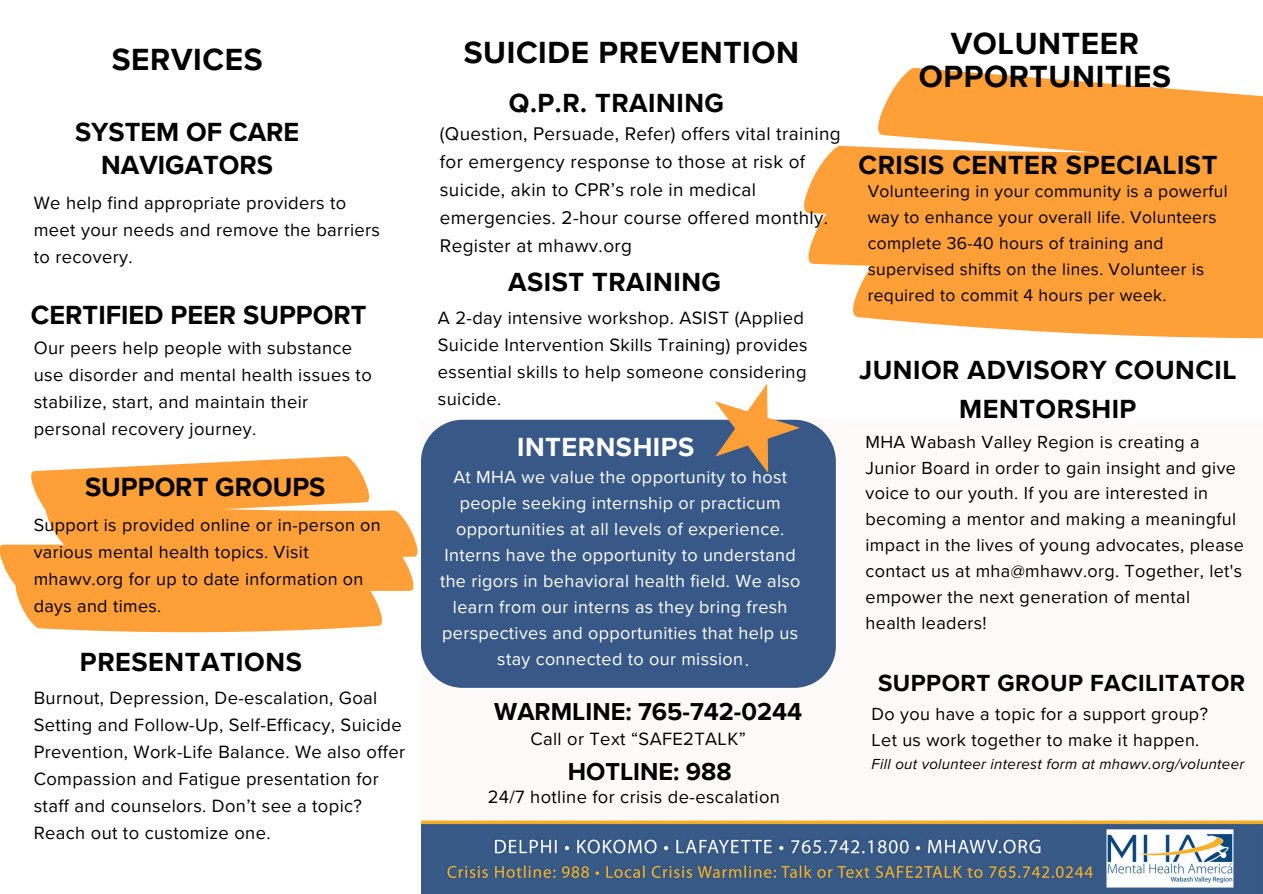
<style>
.page{position:relative;width:1263px;height:894px;background:#fff}
.page>*{position:absolute;margin:0;border:0;box-sizing:border-box;transform-origin:0 0}
.t1{font:700 31.5px/33.8px "Proxima Nova";letter-spacing:.02em;color:#000;text-align:center}
.t2{font:700 27px/39.3px "Proxima Nova";letter-spacing:.02em;color:#000;text-align:center}
.t3{font:700 27px/32.7px "Proxima Nova";color:#000;text-align:center}
.t4{font:700 27px "Proxima Nova";letter-spacing:.02em;color:#fff}
.t5{font:700 25.2px "Proxima Nova";color:#000}
.t6{font:700 24px "Proxima Nova";letter-spacing:.02em;color:#000}
.t7{font:18.9px/28.2px "Proxima Nova";letter-spacing:.02em;color:#000}
.t8{font:18.3px/27px "Proxima Nova";letter-spacing:.02em;color:#000}
.t9{font:18px/25.8px "Proxima Nova";letter-spacing:.02em;color:#000}
.t10{font:18px/25.8px "Proxima Nova";letter-spacing:.02em;color:#fff;text-align:center}
.t11{font:17.4px/26px "Proxima Nova";letter-spacing:.02em;color:#000}
.t12{font:italic 15px "Proxima Nova";letter-spacing:.02em;color:#000}
.s1{font-family:"Arial"}
</style>
<div class="page">
<svg style="left:31px;top:456px;width:326px;height:47px"></svg>
<div style="left:41px;top:466px;width:329px;height:41px;background:#ff9f37"></div>
<svg style="left:0;top:507px;width:418px;height:84px;fill:#ff9f37"></svg>
<div style="left:11px;top:548px;width:375px;height:85px;background:#ff9f37"></div>
<svg style="left:901px;top:67px;width:150px;height:12px"></svg>
<svg style="left:878px;top:79px;width:385px;height:61px;fill:#ff9f37"></svg>
<svg style="left:804px;top:140px;width:459px;height:125px;fill:#ff9f37"></svg>
<svg style="left:847px;top:203px;width:416px;height:136px;fill:#ff9f37"></svg>
<img style="left:421px;top:453px;width:842px;height:440px">
<div style="left:421px;top:419px;width:414px;height:268px;background:#385988"></div>
<svg style="left:715px;top:384px;width:85px;height:89px"></svg>
<h2 class="t1" style="left:112px;top:43px;width:153px">SERVICES</h2>
<h4 class="t3" style="left:75px;top:116px;width:226px">SYSTEM OF CARE<br>NAVIGATORS</h4>
<h4 class="t8" style="left:34px;top:189px;width:348px">We help find appropriate providers to meet your needs and remove the barriers to recovery.</h4>
<p class="t3" style="left:31px;top:299px;width:337px">CERTIFIED PEER SUPPORT</p>
<h2 class="t8" style="left:34px;top:335px;width:340px">Our peers help people with substance use disorder and mental health issues to stabilize, start, and maintain their personal recovery journey.</h2>
<h4 class="t3" style="left:85px;top:471px;width:242px">SUPPORT GROUPS</h4>
<p class="t9" style="left:34px;top:512px;width:349px;line-height:27px">Support is provided online or in-person on various mental health topics. Visit mhawv.org for up to date information on days and times.</p>
<h4 class="t2" style="left:80px;top:643px;width:223px">PRESENTATIONS</h4>
<h2 class="t8" style="left:34px;top:684px;width:373px">Burnout, Depression, De-escalation, Goal Setting and Follow-Up, Self-Efficacy, Suicide Prevention, Work-Life Balance. We also offer Compassion and Fatigue presentation for staff and counselors. Don’t see a topic?<br>Reach out to customize one.</h2>
<h4 class="t1" style="left:464px;top:36px;width:337px">SUICIDE PREVENTION</h4>
<h4 class="t2" style="left:509px;top:84px;width:217px">Q.P.R. TRAINING</h4>
<h2 class="t7" style="left:440px;top:120px;width:402px">(Question, Persuade, Refer) offers vital training for emergency response to those at risk of suicide, akin to CPR’s role in medical emergencies. 2-hour course offered monthly.<br>Register at mhawv.org</h2>
<p class="t2" style="left:508px;top:263px;width:215px">ASIST TRAINING</p>
<p class="t8" style="left:438px;top:304px;width:371px">A 2-day intensive workshop. ASIST (Applied Suicide Intervention Skills Training) provides essential skills to help someone considering suicide.</p>
<h4 class="t4" style="left:517px;top:430px;width:179px">INTERNSHIPS</h4>
<h1 class="t10" style="left:440px;top:464px;width:362px">At MHA we value the opportunity to host people seeking internship or practicum opportunities at all levels of experience.<br>Interns have the opportunity to understand the rigors in behavioral health field. We also learn from our interns as they bring fresh perspectives and opportunities that help us stay connected to our mission<span class="s1">.</span></h1>
<h4 class="t5" style="left:494px;top:697px;width:309px">WARMLINE: 765-742-0244</h4>
<h2 class="t8" style="left:530px;top:725px;width:217px">Call or Text “SAFE2TALK”</h2>
<h4 class="t5" style="left:568px;top:756px;width:165px">HOTLINE: 988</h4>
<h3 class="t8" style="left:488px;top:784px;width:294px">24/7 hotline for crisis de-escalation</h3>
<h1 class="t1" style="left:919px;top:27px;width:254px">VOLUNTEER<br>OPPORTUNITIES</h1>
<h2 class="t2" style="left:859px;top:146px;width:360px">CRISIS CENTER SPECIALIST</h2>
<h4 class="t11" style="left:868px;top:178px;width:361px">Volunteering in your community is a powerful way to enhance your overall life. Volunteers complete 36-40 hours of training and supervised shifts on the lines. Volunteer is required to commit 4 hours per week.</h4>
<h2 class="t2" style="left:859px;top:350px;width:379px">JUNIOR ADVISORY COUNCIL<br>MENTORSHIP</h2>
<h2 class="t9" style="left:865px;top:429px;width:380px">MHA Wabash Valley Region is creating a Junior Board in order to gain insight and give voice to our youth. If you are interested in becoming a mentor and making a meaningful impact in the lives of young advocates, please contact us at mha@mhawv.org. Together, let's empower the next generation of mental health leaders!</h2>
<h4 class="t6" style="left:878px;top:668px;width:369px">SUPPORT GROUP FACILITATOR</h4>
<h2 class="t9" style="left:872px;top:701px;width:338px">Do you have a topic for a support group?<br>Let us work together to make it happen.</h2>
<h2 class="t12" style="left:872px;top:754px;width:374px">Fill out volunteer interest form at mhawv.org/volunteer</h2>
</div>
